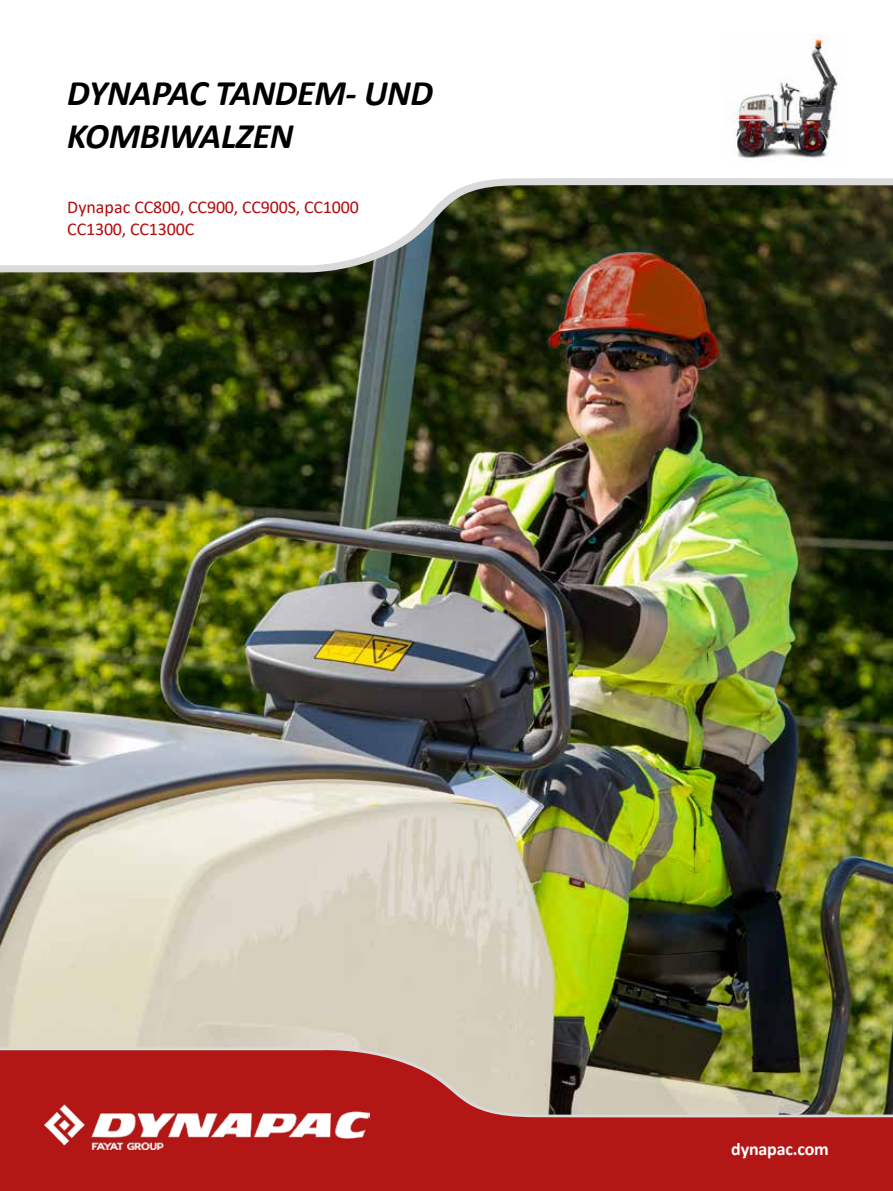
<style>
.page{position:relative;width:893px;height:1191px;background:#fff}
.page>*{position:absolute;margin:0;border:0;box-sizing:border-box;transform-origin:0 0}
.t1{font:italic 700 36px/43.2px "Calibri";letter-spacing:-.01em;color:#000}
.t2{font:18px/21.6px "Calibri";letter-spacing:-.01em;color:#b30a0d}
.t3{font:700 18px "Calibri";letter-spacing:-.01em;color:#fff}
</style>
<div class="page">
<img style="left:0;top:272px;width:893px;height:774px">
<svg style="left:0;top:178px;width:893px;height:94px"></svg>
<svg style="left:0;top:1046px;width:893px;height:145px;background:#aa3d32"></svg>
<img style="left:45px;top:1102px;width:325px;height:48px">
<img style="left:729px;top:34px;width:109px;height:124px">
<h1 class="t1" style="left:67px;top:70px;width:367px">DYNAPAC TANDEM- UND<br>KOMBIWALZEN</h1>
<p class="t2" style="left:67px;top:196px;width:293px">Dynapac CC800, CC900, CC900S, CC1000<br>CC1300, CC1300C</p>
<p class="t3" style="left:731px;top:1136px;width:99px">dynapac.com</p>
</div>
